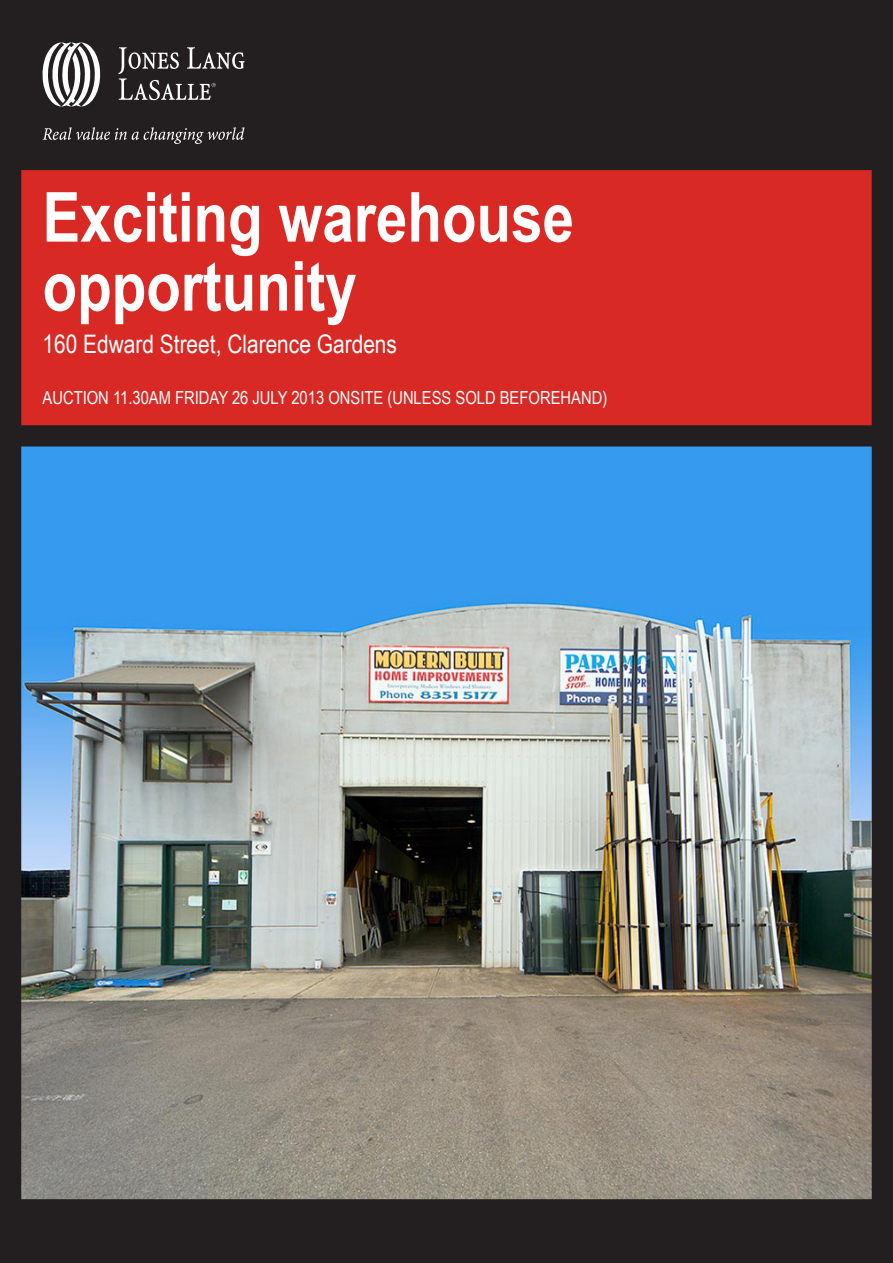
<style>
.page{position:relative;width:893px;height:1263px;background:#fff}
.page>*{position:absolute;margin:0;border:0;box-sizing:border-box;transform-origin:0 0}
.t1{font:700 69px/69px "Arial Narrow";color:#fff}
.t2{font:25.5px "Arial Narrow";color:#fff}
.t3{font:18px "Arial Narrow";color:#fff}
</style>
<div class="page">
<img style="left:0;top:0;width:893px;height:1263px">
<svg style="left:43px;top:43px;width:58px;height:64px"></svg>
<svg style="left:118px;top:47px;width:126px;height:53px;background:#494546"></svg>
<svg style="left:43px;top:127px;width:201px;height:17px;background:#484546"></svg>
<h1 class="t1" style="left:43px;top:179px;width:533px">Exciting warehouse opportunity</h1>
<h2 class="t2" style="left:43px;top:325px;width:356px">160 Edward Street, Clarence Gardens</h2>
<p class="t3" style="left:43px;top:384px;width:566px">AUCTION 11.30AM FRIDAY 26 JULY 2013 ONSITE (UNLESS SOLD BEFOREHAND)</p>
</div>
